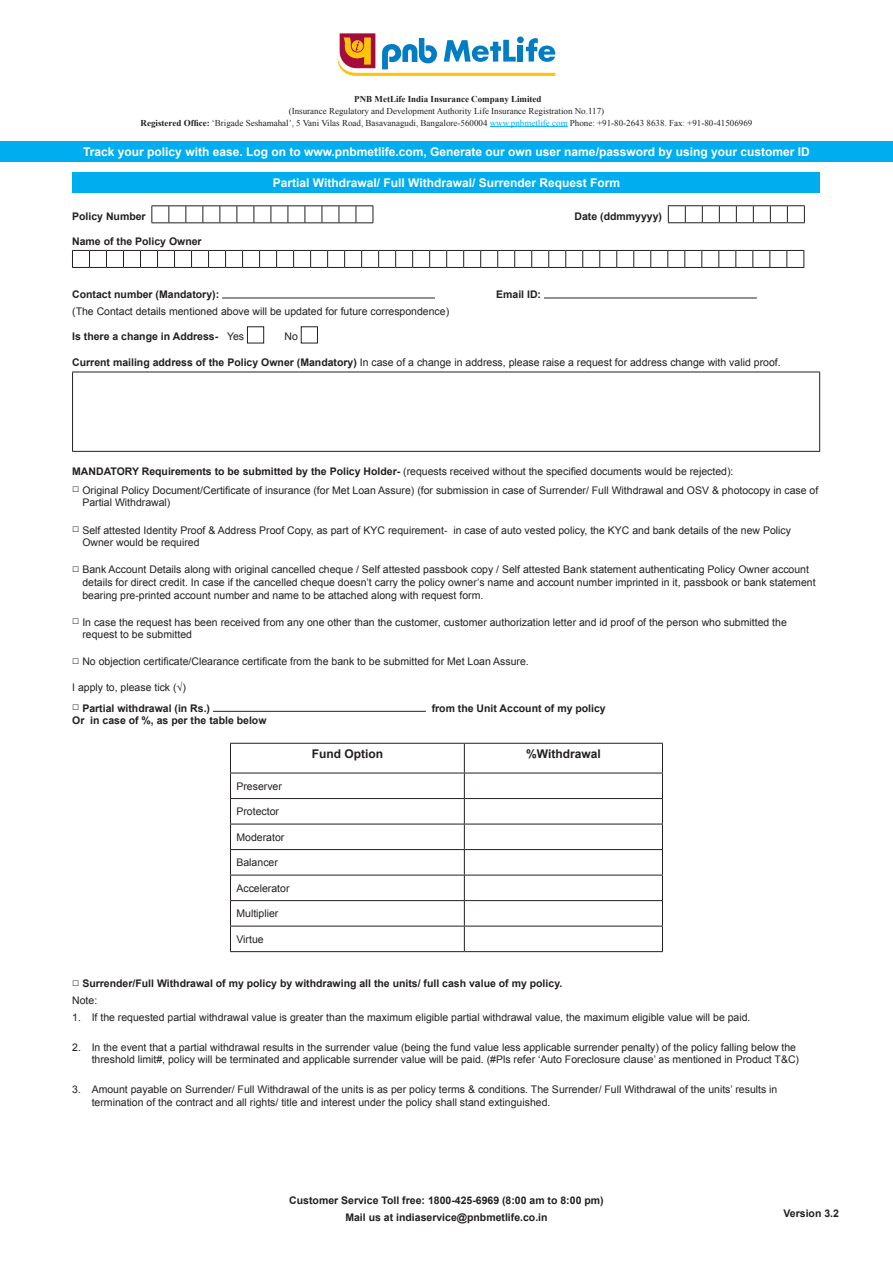
<style>
.page{position:relative;width:893px;height:1263px;background:#fff}
.page>*{position:absolute;margin:0;border:0;box-sizing:border-box;transform-origin:0 0}
.t1{font:700 12px "Arial";color:#fff}
.t2{font:700 12px "Arial";color:#231f20}
.t3{font:10.5px/12.6px "Arial";color:#231f20}
.t4{font:700 10.5px/16.8px "Arial";color:#231f20;text-align:center}
.t5{font:9px/12px "Times New Roman";color:#231f20;text-align:center}
.t6{font:700 9px "Times New Roman";color:#231f20}
.s1{font-weight:700}
.s2{color:#00aeef}
.s3{font-weight:400}
.s4{font-size:12px}
</style>
<div class="page">
<hr style="left:490px;top:126px;width:78px;height:1px;background:#00aeef">
<div style="left:0;top:141px;width:893px;height:21px;background:#00aeef"></div>
<svg style="left:337px;top:33px;width:218px;height:43px"></svg>
<div style="left:73px;top:172px;width:747px;height:21px;background:#00aeef"></div>
<svg style="left:152px;top:206px;width:222px;height:18px"></svg>
<svg style="left:668px;top:205px;width:137px;height:18px"></svg>
<svg style="left:72px;top:250px;width:733px;height:18px"></svg>
<hr style="left:222px;top:298px;width:213px;height:1px;background:#231f20">
<hr style="left:544px;top:298px;width:213px;height:1px;background:#231f20">
<div style="left:247px;top:326px;width:17px;height:17px;border:1px solid #231f20"></div>
<div style="left:301px;top:326px;width:17px;height:17px;border:1px solid #231f20"></div>
<hr style="left:72px;top:372px;width:748px;height:1px;background:#231f20">
<hr style="left:72px;top:372px;width:1px;height:79px;background:#231f20">
<hr style="left:819px;top:372px;width:1px;height:79px;background:#231f20">
<hr style="left:72px;top:451px;width:748px;height:1px;background:#231f20">
<hr style="left:213px;top:711px;width:213px;height:1px;background:#231f20">
<hr style="left:230px;top:743px;width:234px;height:1px;background:#231f20">
<hr style="left:464px;top:743px;width:199px;height:1px;background:#231f20">
<hr style="left:230px;top:773px;width:234px;height:1px;background:#231f20">
<hr style="left:464px;top:773px;width:199px;height:1px;background:#231f20">
<hr style="left:230px;top:798px;width:234px;height:1px;background:#231f20">
<hr style="left:464px;top:798px;width:199px;height:1px;background:#231f20">
<hr style="left:230px;top:824px;width:234px;height:1px;background:#231f20">
<hr style="left:464px;top:824px;width:199px;height:1px;background:#231f20">
<hr style="left:230px;top:849px;width:234px;height:1px;background:#231f20">
<hr style="left:464px;top:849px;width:199px;height:1px;background:#231f20">
<hr style="left:230px;top:875px;width:234px;height:1px;background:#231f20">
<hr style="left:464px;top:875px;width:199px;height:1px;background:#231f20">
<hr style="left:230px;top:900px;width:234px;height:1px;background:#231f20">
<hr style="left:464px;top:900px;width:199px;height:1px;background:#231f20">
<hr style="left:230px;top:926px;width:234px;height:1px;background:#231f20">
<svg style="left:230px;top:744px;width:1px;height:207px"></svg>
<hr style="left:464px;top:926px;width:199px;height:1px;background:#231f20">
<svg style="left:464px;top:744px;width:1px;height:207px"></svg>
<svg style="left:662px;top:744px;width:1px;height:207px"></svg>
<hr style="left:230px;top:951px;width:234px;height:1px;background:#231f20">
<hr style="left:464px;top:951px;width:199px;height:1px;background:#231f20">
<p class="t6" style="left:354px;top:92px;width:189px">PNB MetLife India Insurance Company Limited</p>
<p class="t5" style="left:141px;top:104px;width:613px">(Insurance Regulatory and Development Authority Life Insurance Registration No.117)<br><span class="s1">Registered Office:</span> ‘Brigade Seshamahal’, 5 Vani Vilas Road, Basavanagudi, Bangalore-560004 <span class="s2">www.pnbmetlife.com</span> Phone: +91-80-2643 8638. Fax: +91-80-41506969</p>
<p class="t1" style="left:83px;top:144px;width:728px">Track your policy with ease. Log on to www.pnbmetlife.com, Generate our own user name/password by using your customer ID</p>
<p class="t1" style="left:273px;top:174px;width:349px">Partial Withdrawal/ Full Withdrawal/ Surrender Request Form</p>
<p class="t4" style="left:72px;top:208px;width:75px">Policy Number</p>
<p class="t4" style="left:575px;top:208px;width:89px">Date (ddmmyyyy)</p>
<p class="t4" style="left:72px;top:234px;width:131px">Name of the Policy Owner</p>
<p class="t4" style="left:72px;top:287px;width:149px">Contact number (Mandatory):</p>
<p class="t4" style="left:496px;top:287px;width:46px">Email ID:</p>
<p class="t3" style="left:72px;top:305px;width:379px">(The Contact details mentioned above will be updated for future correspondence)</p>
<p class="t4" style="left:72px;top:329px;width:173px">Is there a change in Address- <span class="s3">Yes</span></p>
<p class="t3" style="left:284px;top:330px;width:15px">No</p>
<p class="t3" style="left:72px;top:356px;width:710px"><span class="s1">Current mailing address of the Policy Owner (Mandatory)</span> In case of a change in address, please raise a request for address change with valid proof.</p>
<p class="t3" style="left:72px;top:465px;width:663px"><span class="s1">MANDATORY Requirements to be submitted by the Policy Holder-</span> (requests received without the specified documents would be rejected):</p>
<p class="t3" style="left:82px;top:484px;width:737px;text-indent:-10px"><span class="s4">□</span> Original Policy Document/Certificate of insurance (for Met Loan Assure) (for submission in case of Surrender/ Full Withdrawal and OSV &amp; photocopy in case of<br>Partial Withdrawal)</p>
<p class="t3" style="left:82px;top:524px;width:710px;text-indent:-10px"><span class="s4">□</span> Self attested Identity Proof &amp; Address Proof Copy, as part of KYC requirement- in case of auto vested policy, the KYC and bank details of the new Policy<br>Owner would be required</p>
<p class="t3" style="left:82px;top:563px;width:735px;text-indent:-10px"><span class="s4">□</span> Bank Account Details along with original cancelled cheque / Self attested passbook copy / Self attested Bank statement authenticating Policy Owner account details for direct credit. In case if the cancelled cheque doesn’t carry the policy owner’s name and account number imprinted in it, passbook or bank statement bearing pre-printed account number and name to be attached along with request form.</p>
<p class="t3" style="left:82px;top:616px;width:706px;text-indent:-10px"><span class="s4">□</span> In case the request has been received from any one other than the customer, customer authorization letter and id proof of the person who submitted the request to be submitted</p>
<p class="t3" style="left:72px;top:656px;width:458px"><span class="s4">□</span> No objection certificate/Clearance certificate from the bank to be submitted for Met Loan Assure.</p>
<p class="t3" style="left:72px;top:681px;width:115px">I apply to, please tick (√)</p>
<p class="t4" style="left:72px;top:700px;width:139px"><span class="s4">□</span> Partial withdrawal (in Rs.)</p>
<p class="t4" style="left:432px;top:700px;width:176px">from the Unit Account of my policy</p>
<p class="t4" style="left:72px;top:712px;width:196px">Or in case of %, as per the table below</p>
<p class="t2" style="left:312px;top:746px;width:73px">Fund Option</p>
<p class="t2" style="left:526px;top:746px;width:76px">%Withdrawal</p>
<p class="t3" style="left:236px;top:780px;width:47px">Preserver</p>
<p class="t3" style="left:236px;top:805px;width:44px">Protector</p>
<p class="t3" style="left:236px;top:831px;width:49px">Moderator</p>
<p class="t3" style="left:236px;top:856px;width:43px">Balancer</p>
<p class="t3" style="left:236px;top:882px;width:55px">Accelerator</p>
<p class="t3" style="left:236px;top:907px;width:44px">Multiplier</p>
<p class="t3" style="left:236px;top:933px;width:29px">Virtue</p>
<p class="t4" style="left:72px;top:976px;width:492px;text-align:left"><span class="s4">□</span> Surrender/Full Withdrawal of my policy by withdrawing all the units/ full cash value of my policy.<br><span class="s3">Note:</span></p>
<p class="t3" style="left:72px;top:1011px;width:680px">1. If the requested partial withdrawal value is greater than the maximum eligible partial withdrawal value, the maximum eligible value will be paid.</p>
<p class="t3" style="left:72px;top:1041px;width:728px;text-align:right">2. In the event that a partial withdrawal results in the surrender value (being the fund value less applicable surrender penalty) of the policy falling below the threshold limit#, policy will be terminated and applicable surrender value will be paid. (#Pls refer ‘Auto Foreclosure clause’ as mentioned in Product T&amp;C)</p>
<p class="t3" style="left:92px;top:1083px;width:687px;text-indent:-19px">3. Amount payable on Surrender/ Full Withdrawal of the units is as per policy terms &amp; conditions. The Surrender/ Full Withdrawal of the units’ results in termination of the contract and all rights/ title and interest under the policy shall stand extinguished.</p>
<p class="t4" style="left:289px;top:1193px;width:316px">Customer Service Toll free: 1800-425-6969 (8:00 am to 8:00 pm)<br>Mail us at indiaservice@pnbmetlife.co.in</p>
<p class="t4" style="left:783px;top:1205px;width:57px">Version 3.2</p>
</div>
